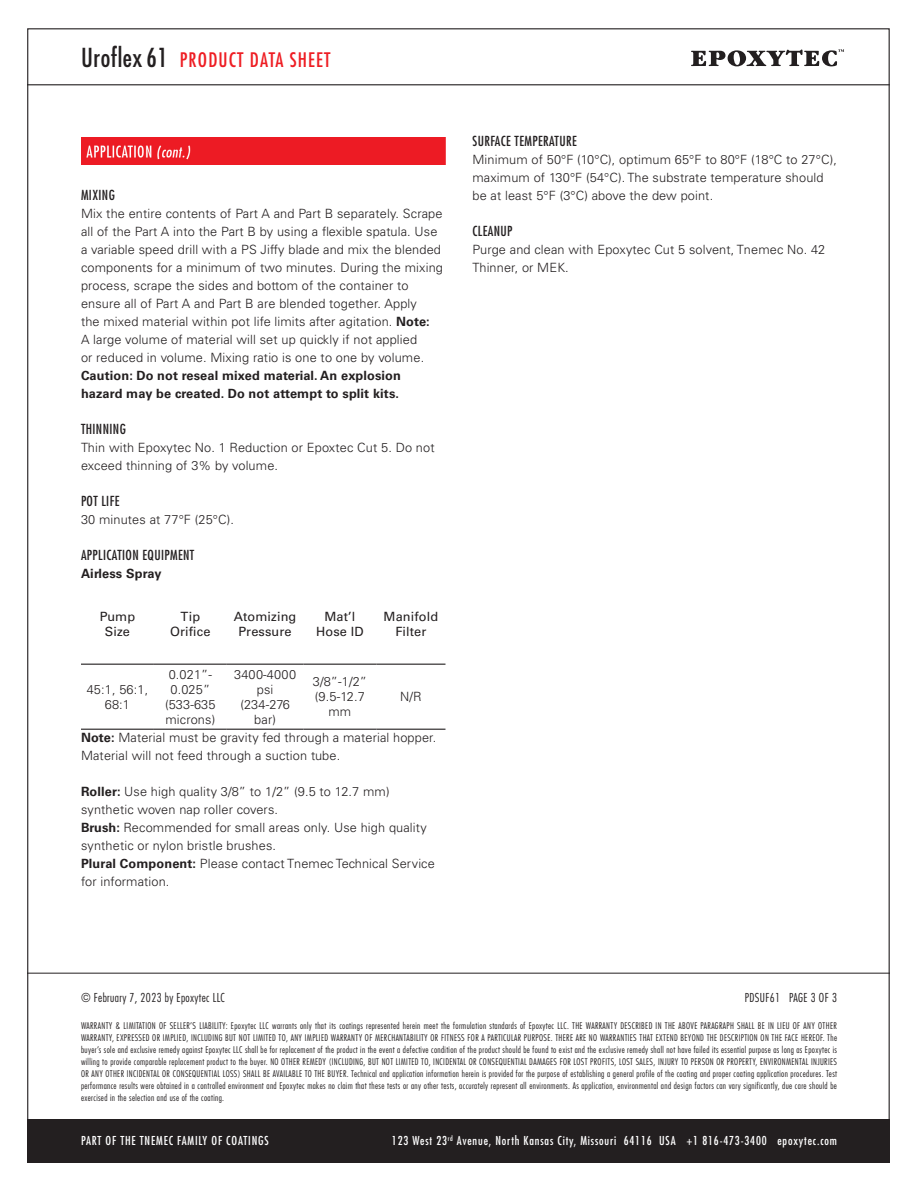
<style>
.page{position:relative;width:918px;height:1188px;background:#fff}
.page>*{position:absolute;margin:0;border:0;box-sizing:border-box;transform-origin:0 0}
.t1{font:condensed 19.5px "Futura Std";letter-spacing:.06em;color:#ee1d23}
.t2{font:condensed 13.5px "Futura Std";letter-spacing:.03em;color:#231f20}
.t3{font:300 12.75px/18px "Univers LT Std";letter-spacing:.01em;color:#231f20}
.t4{font:12.75px/15px "Univers LT Std";letter-spacing:.01em;color:#231f20;text-align:center}
.t5{font:700 12.75px "Univers LT Std";letter-spacing:.01em;color:#231f20}
.t6{font:condensed 12px "Futura Std";letter-spacing:.07em;color:#fff}
.t7{font:300 condensed 12px "Futura Std";letter-spacing:.03em;color:#231f20}
.t8{font:300 condensed 9px/12px "Futura Std";letter-spacing:.04em;color:#231f20;text-align:justify}
.s1{font-size:25.5px;color:#231f20}
.s2{font-weight:700}
</style>
<div class="page">
<div style="left:27px;top:1119px;width:863px;height:43px;background:#231f20"></div>
<hr style="left:27px;top:84px;width:863px;height:1px;background:#231f20">
<hr style="left:27px;top:973px;width:863px;height:1px;background:#231f20">
<img style="left:81px;top:137px;width:365px;height:27px">
<hr style="left:81px;top:729px;width:73px;height:1px;background:#231f20">
<hr style="left:154px;top:729px;width:73px;height:1px;background:#231f20">
<hr style="left:227px;top:729px;width:76px;height:1px;background:#231f20">
<hr style="left:303px;top:729px;width:73px;height:1px;background:#231f20">
<hr style="left:376px;top:729px;width:70px;height:1px;background:#231f20">
<hr style="left:81px;top:664px;width:73px;height:1px;background:#231f20">
<hr style="left:154px;top:664px;width:73px;height:1px;background:#231f20">
<hr style="left:227px;top:664px;width:76px;height:1px;background:#231f20">
<hr style="left:303px;top:664px;width:73px;height:1px;background:#231f20">
<hr style="left:376px;top:664px;width:70px;height:1px;background:#231f20">
<svg style="left:691px;top:49px;width:153px;height:17px"></svg>
<p class="t1" style="left:81px;top:48px;width:251px"><span class="s1">Uroflex61</span> PRODUCT DATA SHEET</p>
<p class="t2" style="left:81px;top:187px;width:35px">MIXING</p>
<p class="t3" style="left:81px;top:205px;width:363px">Mix the entire contents of Part A and Part B separately. Scrape all of the Part A into the Part B by using a flexible spatula. Use a variable speed drill with a PS Jiffy blade and mix the blended components for a minimum of two minutes. During the mixing process, scrape the sides and bottom of the container to ensure all of Part A and Part B are blended together. Apply<br>the mixed material within pot life limits after agitation. <span class="s2">Note:<br></span>A large volume of material will set up quickly if not applied<br>or reduced in volume. Mixing ratio is one to one by volume.<br><span class="s2">Caution: Do not reseal mixed material. An explosion hazard may be created. Do not attempt to split kits.</span></p>
<p class="t2" style="left:81px;top:421px;width:46px">THINNING</p>
<p class="t3" style="left:81px;top:439px;width:355px">Thin with Epoxytec No. 1 Reduction or Epoxtec Cut 5. Do not exceed thinning of 3% by volume.</p>
<p class="t2" style="left:81px;top:493px;width:40px">POT LIFE</p>
<p class="t3" style="left:81px;top:511px;width:155px">30 minutes at 77°F (25°C).</p>
<p class="t2" style="left:81px;top:547px;width:115px">APPLICATION EQUIPMENT</p>
<p class="t5" style="left:81px;top:566px;width:82px">Airless Spray</p>
<p class="t4" style="left:100px;top:609px;width:37px">Pump<br>Size</p>
<p class="t4" style="left:170px;top:609px;width:42px">Tip<br>Orifice</p>
<p class="t4" style="left:234px;top:609px;width:64px">Atomizing<br>Pressure</p>
<p class="t4" style="left:316px;top:609px;width:49px">Mat’l<br>Hose ID</p>
<p class="t4" style="left:384px;top:609px;width:56px">Manifold<br>Filter</p>
<p class="t3" style="left:169px;top:667px;width:45px;line-height:15px">0.021”-<br>0.025”</p>
<p class="t3" style="left:165px;top:697px;width:52px;line-height:15px">(533-635 microns)</p>
<p class="t3" style="left:234px;top:667px;width:64px;line-height:15px;text-align:center">3400-4000 psi</p>
<p class="t3" style="left:240px;top:697px;width:51px;line-height:15px;text-align:center">(234-276 bar)</p>
<p class="t3" style="left:313px;top:673px;width:56px">3/8”-1/2”</p>
<p class="t3" style="left:315px;top:689px;width:52px;line-height:15px;text-align:center">(9.5-12.7 mm</p>
<p class="t3" style="left:400px;top:688px;width:23px">N/R</p>
<p class="t3" style="left:81px;top:728px;width:357px"><span class="s2">Note:</span> Material must be gravity fed through a material hopper.<br>Material will not feed through a suction tube.</p>
<p class="t3" style="left:81px;top:782px;width:310px"><span class="s2">Roller:</span> Use high quality 3/8” to 1/2” (9.5 to 12.7 mm) synthetic woven nap roller covers.</p>
<p class="t3" style="left:81px;top:818px;width:347px"><span class="s2">Brush:</span> Recommended for small areas only. Use high quality synthetic or nylon bristle brushes.</p>
<p class="t3" style="left:81px;top:854px;width:355px"><span class="s2">Plural Component:</span> Please contact Tnemec Technical Service for information.</p>
<p class="t3" style="left:87px;top:682px;width:63px;line-height:15px;text-align:center">45:1, 56:1,<br>68:1</p>
<p class="t2" style="left:472px;top:133px;width:106px">SURFACE TEMPERATURE</p>
<p class="t3" style="left:472px;top:151px;width:366px">Minimum of 50°F (10°C), optimum 65°F to 80°F (18°C to 27°C), maximum of 130°F (54°C). The substrate temperature should be at least 5°F (3°C) above the dew point.</p>
<p class="t2" style="left:472px;top:223px;width:42px">CLEANUP</p>
<p class="t3" style="left:472px;top:241px;width:354px">Purge and clean with Epoxytec Cut 5 solvent, Tnemec No. 42<br>Thinner, or MEK.</p>
<p class="t7" style="left:81px;top:991px;width:146px">© February 7, 2023 by Epoxytec LLC</p>
<p class="t7" style="left:745px;top:991px;width:94px">PDSUF61 PAGE 3 OF 3</p>
<p class="t8" style="left:81px;top:1020px;width:758px">WARRANTY &amp; LIMITATION OF SELLER’S LIABILITY: Epoxytec LLC warrants only that its coatings represented herein meet the formulation standards of Epoxytec LLC. THE WARRANTY DESCRIBED IN THE ABOVE PARAGRAPH SHALL BE IN LIEU OF ANY OTHER WARRANTY, EXPRESSED OR IMPLIED, INCLUDING BUT NOT LIMITED TO, ANY IMPLIED WARRANTY OF MERCHANTABILITY OR FITNESS FOR A PARTICULAR PURPOSE. THERE ARE NO WARRANTIES THAT EXTEND BEYOND THE DESCRIPTION ON THE FACE HEREOF. The buyer’s sole and exclusive remedy against Epoxytec LLC shall be for replacement of the product in the event a defective condition of the product should be found to exist and the exclusive remedy shall not have failed its essential purpose as long as Epoxytec is willing to provide comparable replacement product to the buyer. NO OTHER REMEDY (INCLUDING, BUT NOT LIMITED TO, INCIDENTAL OR CONSEQUENTIAL DAMAGES FOR LOST PROFITS, LOST SALES, INJURY TO PERSON OR PROPERTY, ENVIRONMENTAL INJURIES OR ANY OTHER INCIDENTAL OR CONSEQUENTIAL LOSS) SHALL BE AVAILABLE TO THE BUYER. Technical and application information herein is provided for the purpose of establishing a general profile of the coating and proper coating application procedures. Test performance results were obtained in a controlled environment and Epoxytec makes no claim that these tests or any other tests, accurately represent all environments. As application, environmental and design factors can vary significantly, due care should be exercised in the selection and use of the coating.</p>
<p class="t6" style="left:81px;top:1133px;width:189px">PART OF THE TNEMEC FAMILY OF COATINGS</p>
<p class="t6" style="left:392px;top:1133px;width:447px">123 West 23<sup>rd</sup> Avenue, North Kansas City, Missouri 64116 USA +1 816-473-3400 epoxytec.com</p>
</div>
